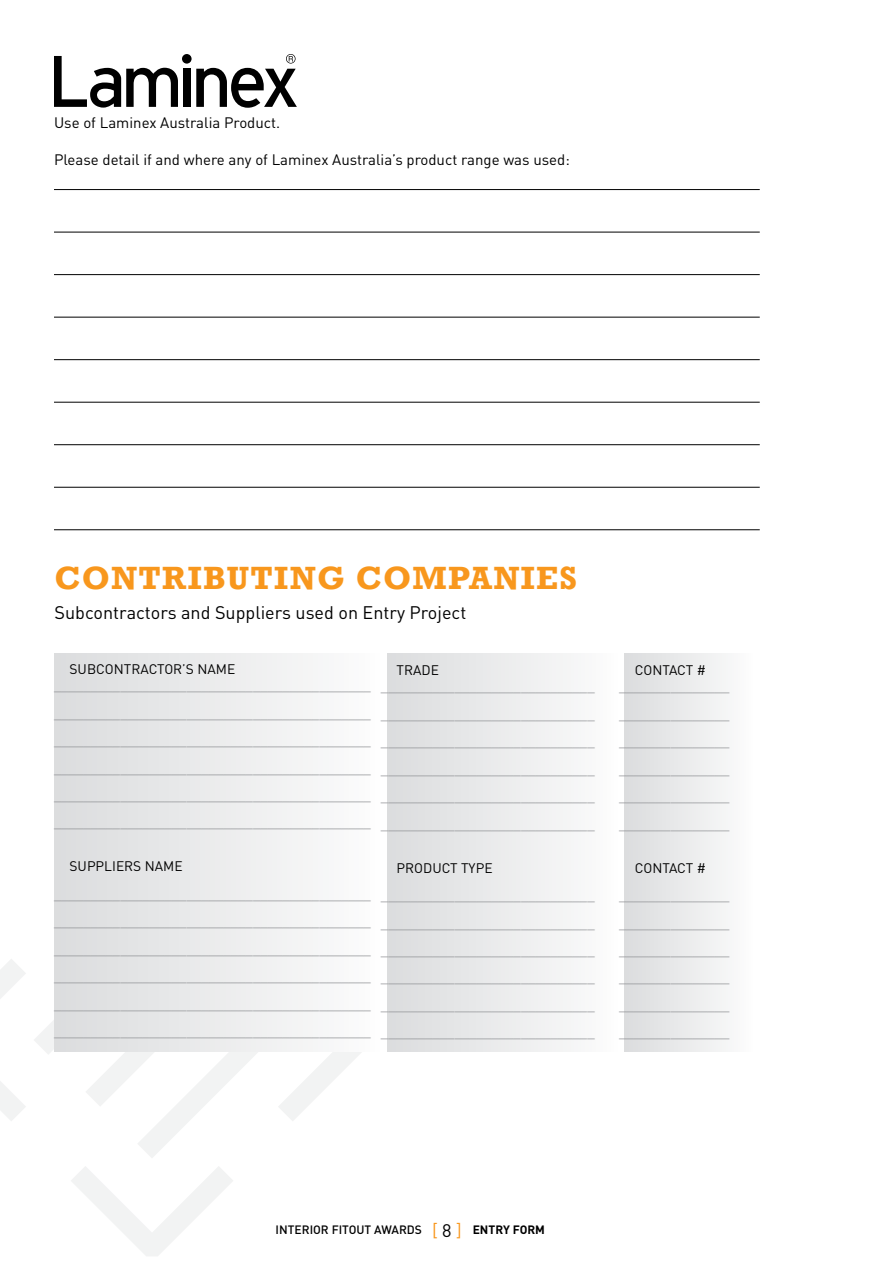
<style>
.page{position:relative;width:893px;height:1263px;background:#fff}
.page>*{position:absolute;margin:0;border:0;box-sizing:border-box;transform-origin:0 0}
.t1{font:700 33px "Rockwell";letter-spacing:.04em;color:#f8971d}
.t2{font:18px "DIN Pro";color:#000}
.t3{font:18px "DIN Pro";color:#f8971d}
.t4{font:15px "DIN Pro";color:#000}
.t5{font:13.65px/27.5px "DIN Pro";color:#939598;text-align:justify}
.t6{font:13.65px "DIN Pro";color:#000}
.t7{font:500 12px "DIN Pro";color:#000}
.t8{font:700 12px "DIN Pro";color:#000}
.s1{color:#000}
</style>
<div class="page">
<svg style="left:0;top:959px;width:361px;height:297px"></svg>
<svg style="left:34px;top:959px;width:236px;height:199px"></svg>
<div style="left:54px;top:654px;width:328px;height:398px;background:linear-gradient(to right,#dbdcde,#fcfdfd)"></div>
<div style="left:387px;top:654px;width:232px;height:397px;background:linear-gradient(to right,#dbdcde,#fcfcfc)"></div>
<div style="left:624px;top:654px;width:129px;height:397px;background:linear-gradient(to right,#dbdcde,#fcfdfd)"></div>
<svg style="left:54px;top:56px;width:124px;height:52px"></svg>
<div style="left:183px;top:69px;width:8px;height:38px;background:#000"></div>
<div style="left:182px;top:54px;width:10px;height:10px;background:#000;border-radius:50%"></div>
<svg style="left:196px;top:54px;width:101px;height:54px"></svg>
<hr style="left:54px;top:189px;width:706px;height:1px;background:#000">
<hr style="left:54px;top:232px;width:706px;height:1px;background:#000">
<hr style="left:54px;top:274px;width:706px;height:1px;background:#000">
<hr style="left:54px;top:317px;width:706px;height:1px;background:#000">
<hr style="left:54px;top:359px;width:706px;height:1px;background:#000">
<hr style="left:54px;top:402px;width:706px;height:1px;background:#000">
<hr style="left:54px;top:444px;width:706px;height:1px;background:#000">
<hr style="left:54px;top:487px;width:706px;height:1px;background:#000">
<hr style="left:54px;top:529px;width:706px;height:1px;background:#000">
<p class="t4" style="left:54px;top:112px;width:228px">Use of Laminex Australia Product.</p>
<p class="t4" style="left:54px;top:149px;width:517px">Please detail if and where any of Laminex Australia’s product range was used:</p>
<h1 class="t1" style="left:55px;top:558px;width:524px">CONTRIBUTING COMPANIES</h1>
<h2 class="t2" style="left:55px;top:600px;width:413px">Subcontractors and Suppliers used on Entry Project</h2>
<p class="t6" style="left:70px;top:659px;width:167px">SUBCONTRACTOR’S NAME</p>
<p class="t5" style="left:54px;top:671px;width:318px">___________________________________________ ___________________________________________ ___________________________________________ ___________________________________________ ___________________________________________ ___________________________________________</p>
<p class="t6" style="left:70px;top:857px;width:115px">SUPPLIERS NAME</p>
<p class="t5" style="left:54px;top:879px;width:318px">___________________________________________ ___________________________________________ ___________________________________________ ___________________________________________ ___________________________________________ ___________________________________________</p>
<p class="t6" style="left:396px;top:661px;width:44px">TRADE</p>
<p class="t5" style="left:381px;top:672px;width:215px">_____________________________ _____________________________ _____________________________ _____________________________ _____________________________ _____________________________</p>
<p class="t6" style="left:396px;top:858px;width:98px">PRODUCT TYPE</p>
<p class="t5" style="left:381px;top:881px;width:215px">_____________________________ _____________________________ _____________________________ _____________________________ _____________________________ _____________________________</p>
<p class="t6" style="left:635px;top:661px;width:73px">CONTACT #</p>
<p class="t5" style="left:619px;top:672px;width:112px">_______________ _______________ _______________ _______________ _______________ _______________</p>
<p class="t6" style="left:635px;top:858px;width:73px">CONTACT #</p>
<p class="t5" style="left:619px;top:881px;width:112px">_______________ _______________ _______________ _______________ _______________ _______________</p>
<h2 class="t3" style="left:432px;top:1218px;width:31px">[ <span class="s1">8</span> ]</h2>
<p class="t7" style="left:276px;top:1221px;width:148px">INTERIOR FITOUT AWARDS</p>
<p class="t8" style="left:473px;top:1221px;width:74px">ENTRY FORM</p>
</div>
